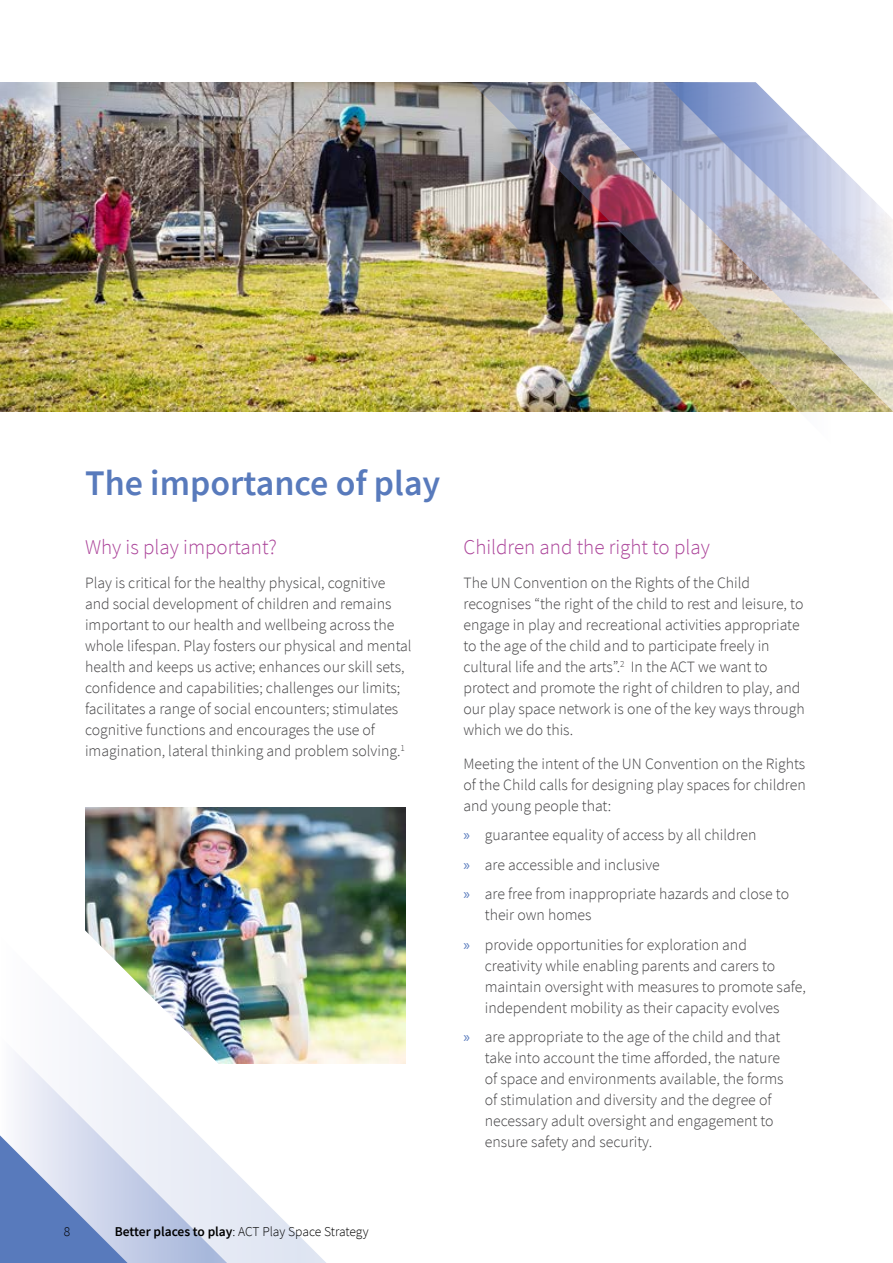
<style>
.page{position:relative;width:893px;height:1263px;background:#fff}
.page>*{position:absolute;margin:0;border:0;box-sizing:border-box;transform-origin:0 0}
.t1{font:600 36px "Source Sans Pro";color:#587abc}
.t2{font:300 21px "Source Sans Pro";color:#ab4399}
.t3{font:300 15.75px/21px "Source Sans Pro";color:#414042}
.t4{font:300 13.5px "Source Sans Pro";letter-spacing:-.01em;color:#000}
.s1{font-family:"Myriad Pro";font-weight:400;color:#587abc}
.s2{font-weight:600}
</style>
<div class="page">
<img style="left:0;top:82px;width:471px;height:329px">
<img style="left:471px;top:82px;width:422px;height:330px">
<svg style="left:663px;top:82px;width:230px;height:230px;background:#b6b6c3"></svg>
<svg style="left:753px;top:82px;width:140px;height:137px"></svg>
<img style="left:85px;top:808px;width:320px;height:255px">
<svg style="left:85px;top:927px;width:139px;height:8px"></svg>
<img style="left:78px;top:935px;width:250px;height:328px">
<svg style="left:17px;top:1035px;width:211px;height:228px"></svg>
<svg style="left:0;top:1123px;width:140px;height:140px;background:#a2b4d9"></svg>
<h3 class="t1" style="left:85px;top:459px;width:357px">The importance of play</h3>
<h4 class="t2" style="left:85px;top:534px;width:193px">Why is play important?</h4>
<p class="t3" style="left:85px;top:572px;width:328px">Play is critical for the healthy physical, cognitive and social development of children and remains important to our health and wellbeing across the whole lifespan. Play fosters our physical and mental health and keeps us active; enhances our skill sets, confidence and capabilities; challenges our limits; facilitates a range of social encounters; stimulates cognitive functions and encourages the use of imagination, lateral thinking and problem solving.<sup>1</sup></p>
<h4 class="t2" style="left:463px;top:534px;width:248px">Children and the right to play</h4>
<p class="t3" style="left:463px;top:572px;width:343px">The UN Convention on the Rights of the Child recognises “the right of the child to rest and leisure, to engage in play and recreational activities appropriate to the age of the child and to participate freely in cultural life and the arts”.<sup>2</sup> In the ACT we want to protect and promote the right of children to play, and our play space network is one of the key ways through which we do this.</p>
<p class="t3" style="left:463px;top:753px;width:344px;text-align:justify">Meeting the intent of the UN Convention on the Rights of the Child calls for designing play spaces for children and young people that:</p>
<p class="t3" style="left:463px;top:824px;width:294px"><span class="s1">»</span> guarantee equality of access by all children</p>
<p class="t3" style="left:463px;top:854px;width:198px"><span class="s1">»</span> are accessible and inclusive</p>
<p class="t3" style="left:485px;top:883px;width:306px;text-indent:-21px"><span class="s1">»</span> are free from inappropriate hazards and close to their own homes</p>
<p class="t3" style="left:485px;top:934px;width:323px;text-indent:-21px"><span class="s1">»</span> provide opportunities for exploration and creativity while enabling parents and carers to maintain oversight with measures to promote safe, independent mobility as their capacity evolves</p>
<p class="t3" style="left:485px;top:1026px;width:300px;text-indent:-21px"><span class="s1">»</span> are appropriate to the age of the child and that take into account the time afforded, the nature of space and environments available, the forms of stimulation and diversity and the degree of necessary adult oversight and engagement to ensure safety and security.</p>
<p class="t4" style="left:64px;top:1223px;width:8px">8</p>
<p class="t4" style="left:115px;top:1223px;width:255px"><span class="s2">Better places to play</span>: ACT Play Space Strategy</p>
</div>
